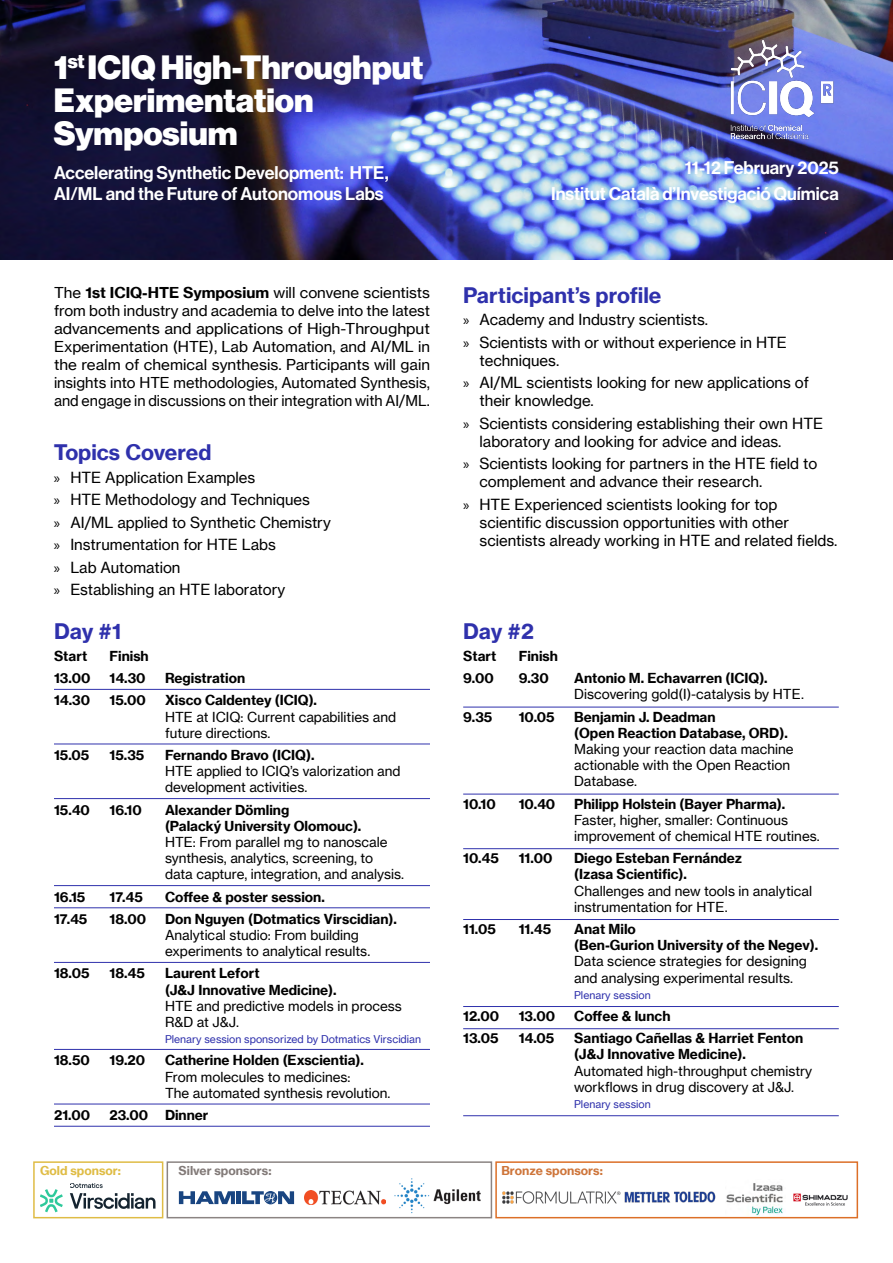
<style>
.page{position:relative;width:893px;height:1263px;background:#fff}
.page>*{position:absolute;margin:0;border:0;box-sizing:border-box;transform-origin:0 0}
.t1{font:33px/33px "N Haas Grotesk DS Pro 95 Blk";color:#fff}
.t2{font:21px "N Haas Grotesk TX Pro 75 Bd";color:#2f31ac}
.t3{font:18px/26.2px "N Haas Grotesk DS Pro 65 Md";color:#fff;text-align:right}
.t4{font:15px/22.5px "N Haas Grotesk TX Pro 55 Rg";color:#000}
.t5{font:14.7px/18px "N Haas Grotesk TX Pro 55 Rg";color:#000;text-align:justify}
.t6{font:13.5px/16.2px "N Haas Grotesk TX Pro 55 Rg";color:#000}
.t7{font:13.5px/16.2px "N Haas Grotesk TX Pro 75 Bd";color:#000}
.t8{font:12px "N Haas Grotesk TX Pro 75 Bd";color:#827a78}
.t9{font:12px "N Haas Grotesk TX Pro 75 Bd";color:#ce753a}
.t10{font:12px "N Haas Grotesk TX Pro 75 Bd";color:#dfbc45}
.t11{font:10.5px "N Haas Grotesk TX Pro 55 Rg";color:#2f31ac}
.s1{font-family:"N Haas Grotesk TX Pro 75 Bd"}
.s2{font-family:"Myriad Pro"}
</style>
<div class="page">
<img style="left:793px;top:1193px;width:55px;height:13px">
<img style="left:726px;top:1183px;width:58px;height:32px">
<img style="left:383px;top:1178px;width:98px;height:36px">
<div style="left:33px;top:1161px;width:130px;height:57px;border:2px solid #dfbc45"></div>
<div style="left:167px;top:1161px;width:325px;height:57px;border:2px solid #8b8482"></div>
<div style="left:495px;top:1161px;width:363px;height:57px;border:2px solid #dc6f27"></div>
<img style="left:0;top:0;width:893px;height:260px">
<hr style="left:54px;top:689px;width:376px;height:1px;background:#2f31ac">
<hr style="left:54px;top:744px;width:376px;height:1px;background:#2f31ac">
<hr style="left:54px;top:798px;width:376px;height:1px;background:#2f31ac">
<hr style="left:54px;top:885px;width:376px;height:1px;background:#2f31ac">
<hr style="left:54px;top:907px;width:376px;height:1px;background:#2f31ac">
<hr style="left:54px;top:962px;width:376px;height:1px;background:#2f31ac">
<hr style="left:54px;top:1049px;width:376px;height:1px;background:#2f31ac">
<hr style="left:54px;top:1104px;width:376px;height:1px;background:#2f31ac">
<hr style="left:54px;top:1126px;width:376px;height:1px;background:#2f31ac">
<img style="left:502px;top:1191px;width:119px;height:13px">
<img style="left:624px;top:1191px;width:92px;height:12px">
<svg style="left:70px;top:1183px;width:85px;height:26px"></svg>
<svg style="left:40px;top:1189px;width:23px;height:23px"></svg>
<img style="left:305px;top:1191px;width:81px;height:13px">
<hr style="left:463px;top:707px;width:376px;height:1px;background:#2f31ac">
<hr style="left:463px;top:794px;width:376px;height:1px;background:#2f31ac">
<hr style="left:463px;top:848px;width:376px;height:1px;background:#2f31ac">
<hr style="left:463px;top:919px;width:376px;height:1px;background:#2f31ac">
<hr style="left:463px;top:1006px;width:376px;height:1px;background:#2f31ac">
<hr style="left:463px;top:1028px;width:376px;height:1px;background:#2f31ac">
<hr style="left:463px;top:1115px;width:376px;height:1px;background:#2f31ac">
<div style="left:236px;top:1191px;width:5px;height:13px;background:#194581"></div>
<svg style="left:242px;top:1191px;width:52px;height:13px"></svg>
<svg style="left:179px;top:1191px;width:56px;height:13px"></svg>
<img style="left:725px;top:37px;width:114px;height:106px">
<h1 class="t1" style="left:54px;top:52px;width:371px">1<sup>st</sup> ICIQ High-Throughput<br>Experimentation<br>Symposium</h1>
<h3 class="t3" style="left:54px;top:162px;width:336px;line-height:21.6px;text-align:left">Accelerating Synthetic Development: HTE,<br>AI/ML and the Future of Autonomous Labs</h3>
<p class="t5" style="left:54px;top:284px;width:377px">The <span class="s1">1st ICIQ-HTE Symposium</span> will convene scientists from both industry and academia to delve into the latest advancements and applications of High-Throughput Experimentation (HTE), Lab Automation, and AI/ML in the realm of chemical synthesis. Participants will gain insights into HTE methodologies, Automated Synthesis, and engage in discussions on their integration with AI/ML.</p>
<h2 class="t2" style="left:54px;top:439px;width:159px">Topics Covered</h2>
<p class="t4" style="left:54px;top:466px;width:278px"><span class="s2">»</span> HTE Application Examples<br><span class="s2">»</span> HTE Methodology and Techniques<br><span class="s2">»</span> AI/ML applied to Synthetic Chemistry <span class="s2">»</span> Instrumentation for HTE Labs<br><span class="s2">»</span> Lab Automation<br><span class="s2">»</span> Establishing an HTE laboratory</p>
<h2 class="t2" style="left:54px;top:618px;width:69px">Day #1</h2>
<p class="t7" style="left:54px;top:648px;width:35px">Start</p>
<p class="t7" style="left:109px;top:648px;width:41px">Finish</p>
<p class="t7" style="left:54px;top:670px;width:38px">13.00</p>
<p class="t7" style="left:109px;top:670px;width:38px">14.30</p>
<p class="t7" style="left:165px;top:670px;width:82px">Registration</p>
<p class="t7" style="left:54px;top:692px;width:38px">14.30</p>
<p class="t7" style="left:109px;top:692px;width:38px">15.00</p>
<p class="t7" style="left:165px;top:692px;width:154px">Xisco Caldentey (ICIQ).</p>
<p class="t6" style="left:165px;top:708px;width:233px">HTE at ICIQ: Current capabilities and future directions.</p>
<p class="t7" style="left:54px;top:747px;width:37px">15.05</p>
<p class="t7" style="left:109px;top:747px;width:36px">15.35</p>
<p class="t7" style="left:165px;top:747px;width:151px">Fernando Bravo (ICIQ).</p>
<p class="t6" style="left:165px;top:763px;width:237px">HTE applied to ICIQ’s valorization and development activities.</p>
<p class="t7" style="left:54px;top:801px;width:37px">15.40</p>
<p class="t7" style="left:109px;top:801px;width:34px">16.10</p>
<p class="t7" style="left:165px;top:801px;width:198px">Alexander Dömling<br>(Palacký University Olomouc).</p>
<p class="t6" style="left:165px;top:834px;width:241px">HTE: From parallel mg to nanoscale synthesis, analytics, screening, to data capture, integration, and analysis.</p>
<p class="t7" style="left:54px;top:888px;width:33px">16.15</p>
<p class="t7" style="left:109px;top:888px;width:35px">17.45</p>
<p class="t7" style="left:165px;top:888px;width:161px">Coffee &amp; poster session.</p>
<p class="t7" style="left:54px;top:911px;width:35px">17.45</p>
<p class="t7" style="left:109px;top:911px;width:38px">18.00</p>
<p class="t7" style="left:165px;top:911px;width:233px">Don Nguyen (Dotmatics Virscidian).</p>
<p class="t6" style="left:165px;top:927px;width:207px">Analytical studio: From building experiments to analytical results.</p>
<p class="t7" style="left:54px;top:965px;width:37px">18.05</p>
<p class="t7" style="left:109px;top:965px;width:37px">18.45</p>
<p class="t7" style="left:165px;top:965px;width:173px">Laurent Lefort<br>(J&amp;J Innovative Medicine).</p>
<p class="t6" style="left:165px;top:998px;width:238px">HTE and predictive models in process<br>R&amp;D at J&amp;J.</p>
<p class="t11" style="left:165px;top:1033px;width:258px">Plenary session sponsorized by Dotmatics Virscidian</p>
<p class="t7" style="left:54px;top:1052px;width:37px">18.50</p>
<p class="t7" style="left:109px;top:1052px;width:37px">19.20</p>
<p class="t7" style="left:165px;top:1052px;width:200px">Catherine Holden (Exscientia).</p>
<p class="t6" style="left:165px;top:1068px;width:227px">From molecules to medicines:<br>The automated synthesis revolution.</p>
<p class="t7" style="left:54px;top:1107px;width:38px">21.00</p>
<p class="t7" style="left:109px;top:1107px;width:101px">23.00 Dinner</p>
<h3 class="t3" style="left:551px;top:155px;width:289px">11-12 February 2025<br>Institut Català d’Investigació Química</h3>
<h2 class="t2" style="left:463px;top:282px;width:200px">Participant’s profile</h2>
<p class="t4" style="left:463px;top:309px;width:325px"><span class="s2">»</span> Academy and Industry scientists.<br><span class="s2">»</span> Scientists with or without experience in HTE</p>
<p class="t4" style="left:463px;top:349px;width:347px;text-indent:16px">techniques.<br><span class="s2">»</span> AI/ML scientists looking for new applications of</p>
<p class="t4" style="left:463px;top:390px;width:362px;text-indent:16px">their knowledge.<br><span class="s2">»</span> Scientists considering establishing their own HTE</p>
<p class="t4" style="left:463px;top:430px;width:356px;text-indent:16px">laboratory and looking for advice and ideas.<br><span class="s2">»</span> Scientists looking for partners in the HTE field to</p>
<p class="t4" style="left:463px;top:471px;width:316px;text-align:center">complement and advance their research.<br><span class="s2">»</span> HTE Experienced scientists looking for top</p>
<p class="t4" style="left:479px;top:513px;width:359px;line-height:18px">scientific discussion opportunities with other scientists already working in HTE and related fields.</p>
<h2 class="t2" style="left:463px;top:618px;width:72px">Day #2</h2>
<p class="t7" style="left:463px;top:648px;width:35px">Start</p>
<p class="t7" style="left:519px;top:648px;width:41px">Finish</p>
<p class="t7" style="left:463px;top:670px;width:32px">9.00</p>
<p class="t7" style="left:519px;top:670px;width:32px">9.30</p>
<p class="t7" style="left:574px;top:670px;width:195px">Antonio M. Echavarren (ICIQ).</p>
<p class="t6" style="left:574px;top:686px;width:231px">Discovering gold(I)-catalysis by HTE.</p>
<p class="t7" style="left:463px;top:708px;width:31px">9.35</p>
<p class="t7" style="left:519px;top:708px;width:37px">10.05</p>
<p class="t7" style="left:574px;top:708px;width:215px">Benjamin J. Deadman<br>(Open Reaction Database, ORD).</p>
<p class="t6" style="left:574px;top:741px;width:221px">Making your reaction data machine actionable with the Open Reaction<br>Database.</p>
<p class="t7" style="left:463px;top:795px;width:34px">10.10</p>
<p class="t7" style="left:519px;top:795px;width:38px">10.40</p>
<p class="t7" style="left:574px;top:795px;width:213px">Philipp Holstein (Bayer Pharma).</p>
<p class="t6" style="left:574px;top:812px;width:247px">Faster, higher, smaller: Continuous improvement of chemical HTE routines.</p>
<p class="t7" style="left:463px;top:850px;width:37px">10.45</p>
<p class="t7" style="left:519px;top:850px;width:35px">11.00</p>
<p class="t7" style="left:574px;top:850px;width:169px">Diego Esteban Fernández (Izasa Scientific).</p>
<p class="t6" style="left:574px;top:882px;width:239px">Challenges and new tools in analytical instrumentation for HTE.</p>
<p class="t7" style="left:463px;top:921px;width:34px">11.05</p>
<p class="t7" style="left:519px;top:921px;width:34px">11.45</p>
<p class="t7" style="left:574px;top:921px;width:245px">Anat Milo<br>(Ben-Gurion University of the Negev).</p>
<p class="t6" style="left:574px;top:953px;width:234px">Data science strategies for designing and analysing experimental results.</p>
<p class="t11" style="left:574px;top:988px;width:78px">Plenary session</p>
<p class="t7" style="left:463px;top:1008px;width:38px">12.00</p>
<p class="t7" style="left:519px;top:1008px;width:38px">13.00</p>
<p class="t7" style="left:574px;top:1008px;width:98px">Coffee &amp; lunch</p>
<p class="t7" style="left:463px;top:1030px;width:37px">13.05</p>
<p class="t7" style="left:519px;top:1030px;width:37px">14.05</p>
<p class="t7" style="left:574px;top:1030px;width:231px">Santiago Cañellas &amp; Harriet Fenton (J&amp;J Innovative Medicine).</p>
<p class="t6" style="left:574px;top:1062px;width:240px">Automated high-throughput chemistry workflows in drug discovery at J&amp;J.</p>
<p class="t11" style="left:574px;top:1098px;width:78px">Plenary session</p>
<p class="t10" style="left:40px;top:1163px;width:82px">Gold sponsor:</p>
<p class="t8" style="left:179px;top:1163px;width:94px">Silver sponsors:</p>
<p class="t9" style="left:501px;top:1163px;width:103px">Bronze sponsors:</p>
</div>
